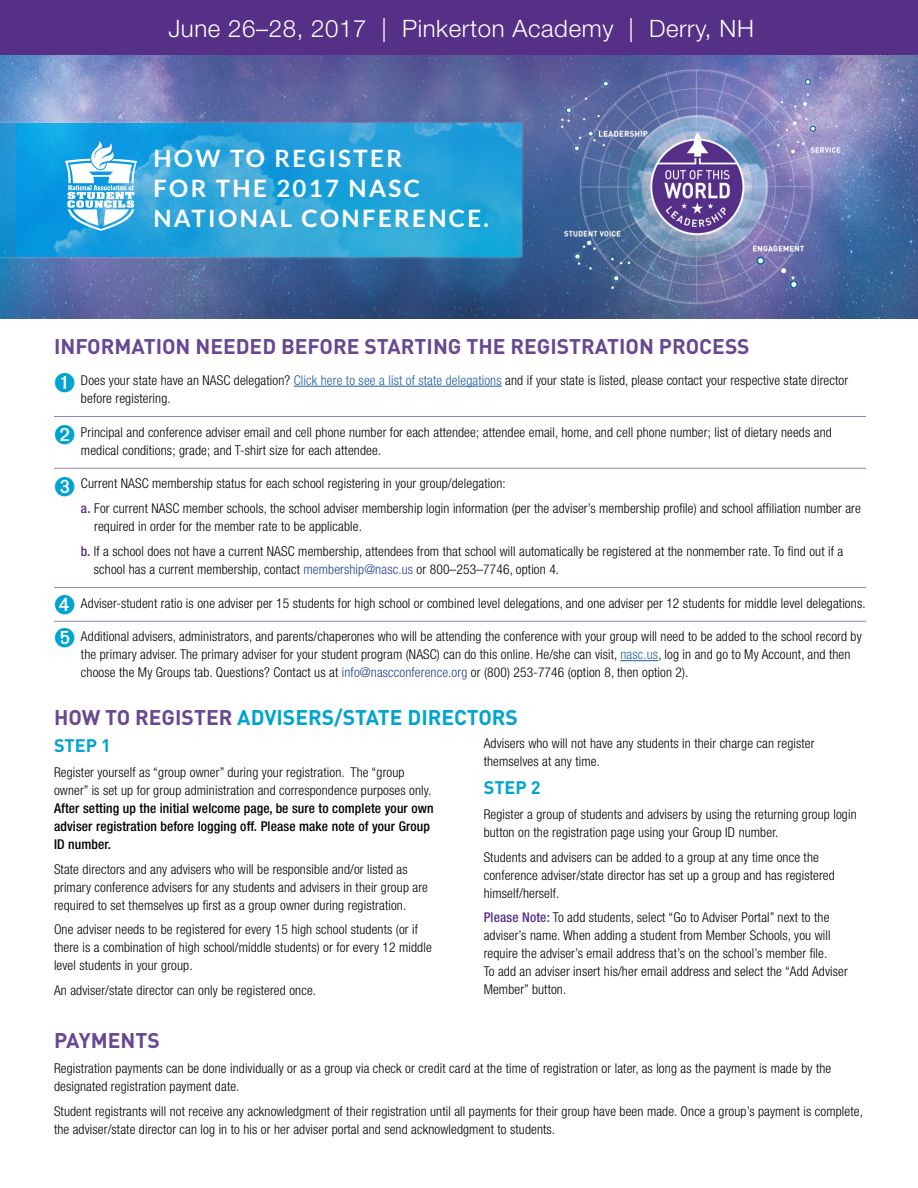
<style>
.page{position:relative;width:918px;height:1188px;background:#fff}
.page>*{position:absolute;margin:0;border:0;box-sizing:border-box;transform-origin:0 0}
.t1{font:700 24px/30px "Lato";letter-spacing:.1em;color:#fff}
.t2{font:300 24px "Helvetica Neue LT";letter-spacing:.025em;color:#fff}
.t3{font:700 21px "DIN";color:#684893}
.t4{font:700 21px "DIN";color:#00a4ce}
.t5{font:700 18px "DIN";color:#00a4ce}
.t6{font:300 condensed 13.5px/18px "Helvetica Neue LT";letter-spacing:.01em;color:#000}
.t7{font:500 condensed 13.5px/18px "Helvetica Neue LT";letter-spacing:.01em;color:#000}
.s1{color:#00a4ce}
.s2{color:#215e9e}
.s3{font-weight:500;color:#562f87}
.s4{color:#25408f}
.s5{color:#684893}
</style>
<div class="page">
<img style="left:0;top:54px;width:918px;height:265px">
<hr style="left:294px;top:386px;width:208px;height:1px;background:#215e9e">
<hr style="left:54px;top:416px;width:812px;height:1px;background:#9683b7">
<hr style="left:54px;top:468px;width:812px;height:1px;background:#9683b7">
<hr style="left:54px;top:587px;width:812px;height:1px;background:#9683b7">
<hr style="left:54px;top:621px;width:812px;height:1px;background:#9683b7">
<hr style="left:620px;top:660px;width:38px;height:1px;background:#215e9e">
<div style="left:0;top:121px;width:525px;height:138px;background:#fff;opacity:.75"></div>
<div style="left:0;top:124px;width:522px;height:133px;background:linear-gradient(to bottom,#2a98d7,#0d8dcc)"></div>
<img style="left:16px;top:123px;width:506px;height:133px">
<div style="left:0;top:0;width:918px;height:54px;background:#562f87"></div>
<svg style="left:65px;top:141px;width:72px;height:90px"></svg>
<h1 class="t2" style="left:168px;top:13px;width:587px">June 26–28, 2017 | Pinkerton Academy | Derry, NH</h1>
<h1 class="t1" style="left:153px;top:143px;width:337px">HOW TO REGISTER<br>FOR THE 2017 NASC<br>NATIONAL CONFERENCE.</h1>
<h2 class="t3" style="left:54px;top:333px;width:697px">INFORMATION NEEDED BEFORE STARTING THE REGISTRATION PROCESS</h2>
<p class="t6" style="left:81px;top:371px;width:769px;text-indent:-27px"><span class="s1">➊</span> Does your state have an NASC delegation? <span class="s2">Click here to see a list of state delegations</span> and if your state is listed, please contact your respective state director before registering.</p>
<p class="t6" style="left:81px;top:423px;width:752px;text-indent:-27px"><span class="s1">➋</span> Principal and conference adviser email and cell phone number for each attendee; attendee email, home, and cell phone number; list of dietary needs and medical conditions; grade; and T-shirt size for each attendee.</p>
<p class="t6" style="left:81px;top:471px;width:781px;line-height:24.8px;text-indent:-27px"><span class="s1">➌</span> Current NASC membership status for each school registering in your group/delegation:<br><span class="s3">a.</span> For current NASC member schools, the school adviser membership login information (per the adviser’s membership profile) and school affiliation number are</p>
<p class="t6" style="left:81px;top:514px;width:764px;line-height:24.8px;text-indent:13px">required in order for the member rate to be applicable.<br><span class="s3">b.</span> If a school does not have a current NASC membership, attendees from that school will automatically be registered at the nonmember rate. To find out if a</p>
<p class="t6" style="left:94px;top:560px;width:467px">school has a current membership, contact <span class="s4">membership@nasc.us</span> or 800–253–7746, option 4.</p>
<p class="t6" style="left:54px;top:594px;width:813px"><span class="s1">➍</span> Adviser-student ratio is one adviser per 15 students for high school or combined level delegations, and one adviser per 12 students for middle level delegations.</p>
<p class="t6" style="left:81px;top:628px;width:782px;text-indent:-27px"><span class="s1">➎</span> Additional advisers, administrators, and parents/chaperones who will be attending the conference with your group will need to be added to the school record by the primary adviser. The primary adviser for your student program (NASC) can do this online. He/she can visit, <span class="s2">nasc.us</span>, log in and go to My Account, and then choose the My Groups tab. Questions? Contact us at <span class="s4">info@nascconference.org</span> or (800) 253-7746 (option 8, then option 2).</p>
<h2 class="t4" style="left:54px;top:703px;width:466px"><span class="s5">HOW TO REGISTER</span> ADVISERS/STATE DIRECTORS</h2>
<h3 class="t5" style="left:54px;top:734px;width:59px">STEP 1</h3>
<p class="t6" style="left:54px;top:763px;width:379px">Register yourself as “group owner” during your registration. The “group owner” is set up for group administration and correspondence purposes only.</p>
<p class="t7" style="left:54px;top:799px;width:381px">After setting up the initial welcome page, be sure to complete your own adviser registration before logging off. Please make note of your Group<br>ID number.</p>
<p class="t6" style="left:54px;top:860px;width:376px">State directors and any advisers who will be responsible and/or listed as primary conference advisers for any students and advisers in their group are required to set themselves up first as a group owner during registration.</p>
<p class="t6" style="left:54px;top:921px;width:379px">One adviser needs to be registered for every 15 high school students (or if there is a combination of high school/middle students) or for every 12 middle level students in your group.</p>
<p class="t6" style="left:54px;top:981px;width:264px">An adviser/state director can only be registered once.</p>
<h2 class="t3" style="left:54px;top:1027px;width:107px">PAYMENTS</h2>
<p class="t6" style="left:484px;top:734px;width:332px">Advisers who will not have any students in their charge can register themselves at any time.</p>
<h3 class="t5" style="left:484px;top:776px;width:59px">STEP 2</h3>
<p class="t6" style="left:484px;top:805px;width:375px">Register a group of students and advisers by using the returning group login button on the registration page using your Group ID number.</p>
<p class="t6" style="left:484px;top:848px;width:353px">Students and advisers can be added to a group at any time once the conference adviser/state director has set up a group and has registered himself/herself.</p>
<p class="t6" style="left:484px;top:909px;width:366px"><span class="s3">Please Note:</span> To add students, select “Go to Adviser Portal” next to the adviser’s name. When adding a student from Member Schools, you will require the adviser’s email address that’s on the school’s member file.<br>To add an adviser insert his/her email address and select the “Add Adviser Member” button.</p>
<p class="t6" style="left:54px;top:1059px;width:779px">Registration payments can be done individually or as a group via check or credit card at the time of registration or later, as long as the payment is made by the designated registration payment date.</p>
<p class="t6" style="left:54px;top:1102px;width:810px">Student registrants will not receive any acknowledgment of their registration until all payments for their group have been made. Once a group’s payment is complete, the adviser/state director can log in to his or her adviser portal and send acknowledgment to students.</p>
</div>
